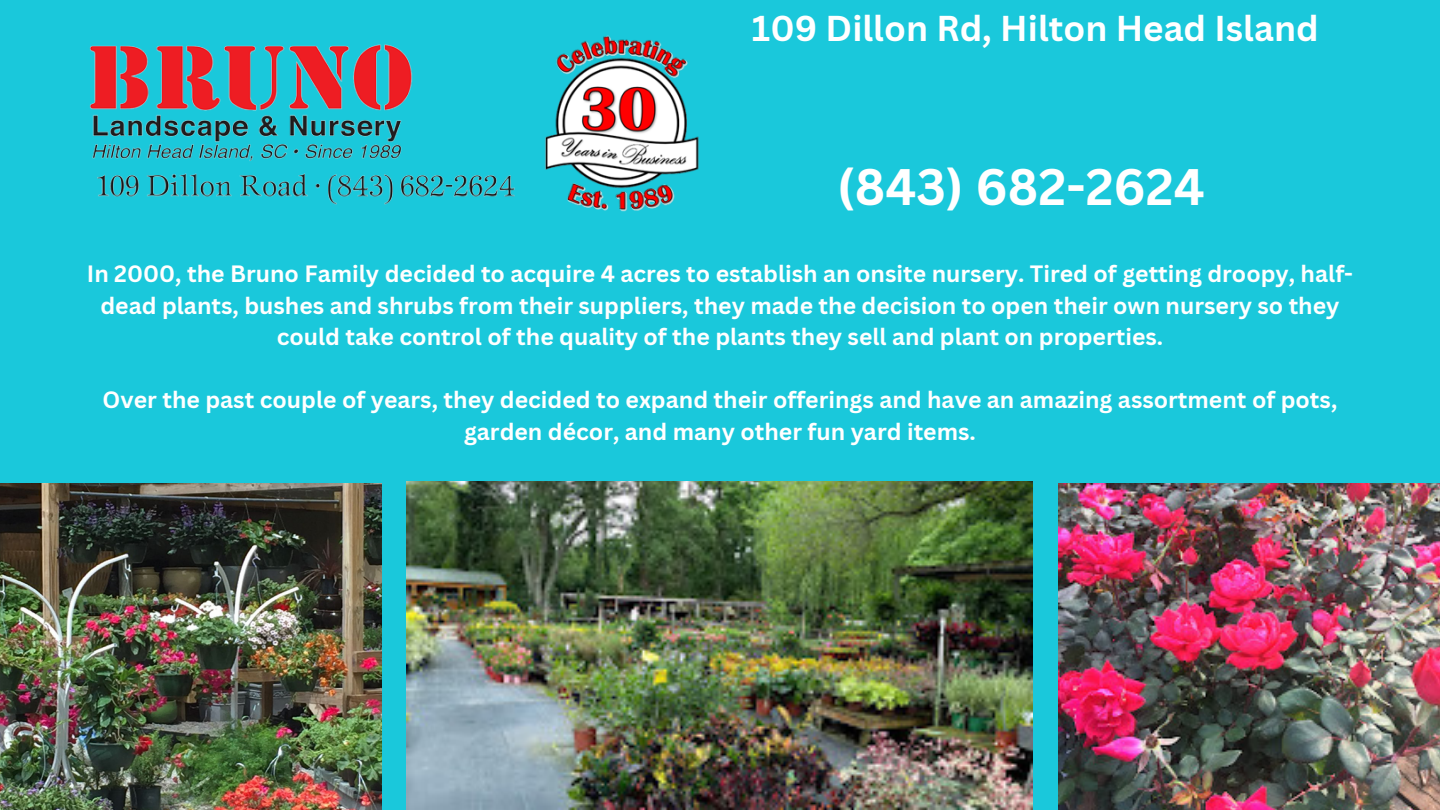
<style>
.page{position:relative;width:1440px;height:810px;background:#1ac8db}
.page>*{position:absolute;margin:0;border:0;box-sizing:border-box;transform-origin:0 0}
.t1{font:700 50px "Canva Sans";color:#fff}
.t2{font:700 35px "Canva Sans";color:#fff}
.t3{font:700 23px/31.5px "Canva Sans";color:#fff;text-align:center}
</style>
<div class="page">
<img style="left:407px;top:482px;width:625px;height:328px">
<img style="left:0;top:483px;width:382px;height:327px">
<img style="left:1058px;top:483px;width:382px;height:327px">
<img style="left:89px;top:35px;width:610px;height:177px">
<p class="t2" style="left:752px;top:4px;width:568px">109 Dillon Rd, Hilton Head Island</p>
<h1 class="t1" style="left:837px;top:152px;width:369px">(843) 682-2624</h1>
<p class="t3" style="left:87px;top:258px;width:1268px">In 2000, the Bruno Family decided to acquire 4 acres to establish an onsite nursery. Tired of getting droopy, half&shy;dead plants, bushes and shrubs from their suppliers, they made the decision to open their own nursery so they could take control of the quality of the plants they sell and plant on properties.</p>
<p class="t3" style="left:103px;top:384px;width:1236px">Over the past couple of years, they decided to expand their offerings and have an amazing assortment of pots, garden décor, and many other fun yard items.</p>
</div>
